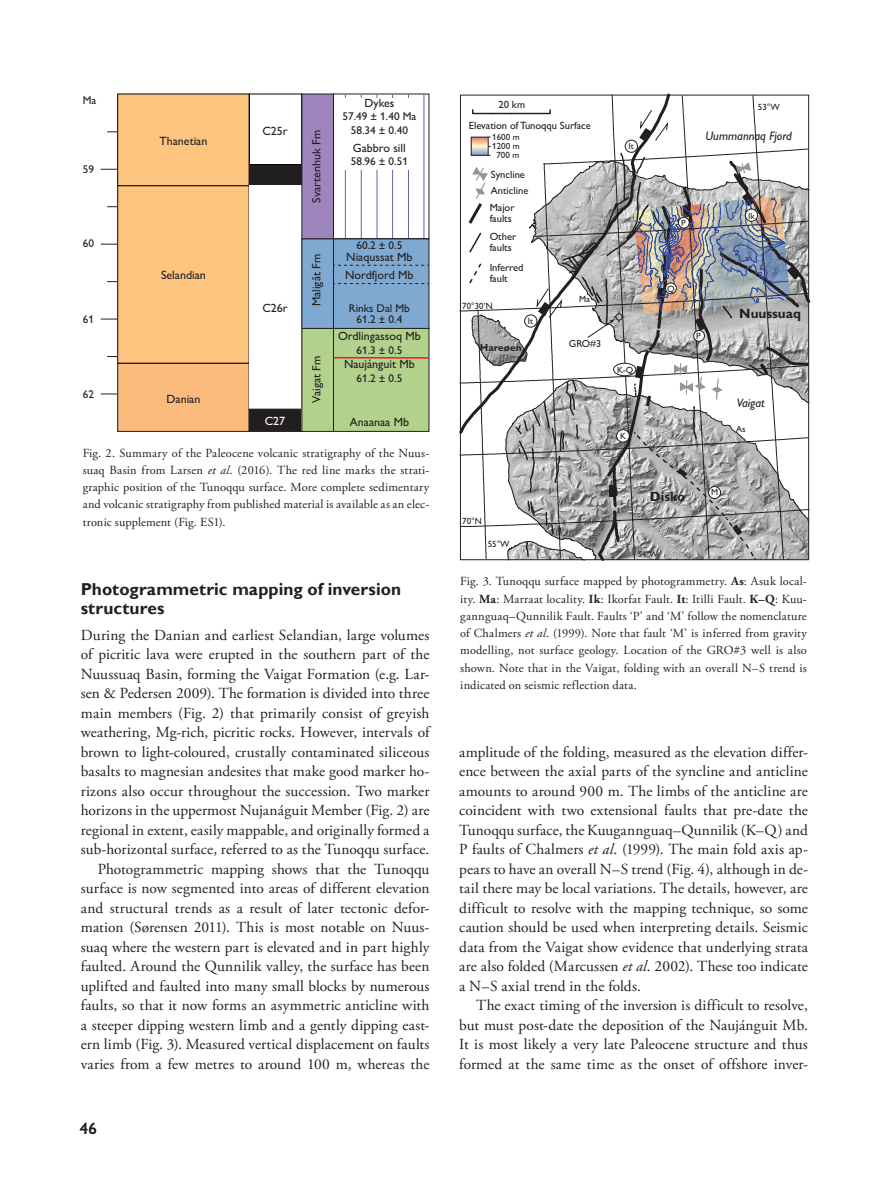
<style>
.page{position:relative;width:893px;height:1191px;background:#fff}
.page>*{position:absolute;margin:0;border:0;box-sizing:border-box;transform-origin:0 0}
.t1{font:700 17.25px/19.5px "Gill Sans";letter-spacing:.005em;color:#231f20}
.t2{font:16.5px "Gill Sans Alt One";color:#231f20}
.t3{font:15.3px/19.5px "Adobe Garamond Pro";letter-spacing:.005em;color:#231f20;text-align:justify}
.t4{font:700 13.5px "Gill Sans Alt One";color:#231f20}
.t5{font:12.3px/17.2px "Adobe Garamond Pro";letter-spacing:.01em;color:#231f20;text-align:justify}
.t6{font:italic 12.3px "Gill Sans Alt One";color:#231f20}
.t7{font:700 12.3px "Gill Sans Alt One";color:#231f20}
.t8{font:12px/18.5px "Gill Sans Alt One";color:#231f20}
.t9{font:12px "Gill Sans Alt One";color:#fff}
.t10{font:11.25px/11.4px "Gill Sans Alt One";color:#231f20;text-align:center}
.t11{font:10.5px/10.5px "Gill Sans Alt One";color:#231f20}
.t12{font:700 10.2px "Gill Sans Alt One";color:#231f20}
.t13{font:10.2px "Gill Sans Alt One";color:#231f20}
.t14{font:9.15px "Gill Sans Alt One";color:#231f20}
.t15{font:9px/17.9px "Gill Sans Alt One";color:#231f20;text-align:center}
.t16{font:8.25px "Gill Sans Alt One";color:#231f20}
.s1{font-style:italic}
.s2{font-weight:700}
</style>
<div class="page">
<svg style="left:101px;top:169px;width:16px;height:1px"></svg>
<svg style="left:101px;top:244px;width:16px;height:1px"></svg>
<svg style="left:101px;top:319px;width:16px;height:1px"></svg>
<svg style="left:101px;top:393px;width:16px;height:1px"></svg>
<div style="left:118px;top:363px;width:131px;height:68px;background:#fbbb7d"></div>
<div style="left:117px;top:363px;width:133px;height:69px;border:1px solid #231f20"></div>
<div style="left:117px;top:185px;width:133px;height:178px;background:#fdc580;border:1px solid #040508"></div>
<div style="left:118px;top:94px;width:131px;height:92px;background:#fdc580"></div>
<div style="left:117px;top:94px;width:133px;height:92px;border:1px solid #040508"></div>
<div style="left:249px;top:94px;width:53px;height:71px;border:1px solid #040508"></div>
<div style="left:249px;top:164px;width:53px;height:22px;border:1px solid #040508"></div>
<div style="left:249px;top:165px;width:53px;height:20px;background:#231f20"></div>
<div style="left:249px;top:185px;width:53px;height:224px;background:#fff"></div>
<div style="left:249px;top:409px;width:53px;height:23px;background:#231f20"></div>
<div style="left:302px;top:239px;width:127px;height:89px;background:#80a9d1"></div>
<div style="left:302px;top:328px;width:127px;height:103px;background:#b1d18d"></div>
<div style="left:301px;top:328px;width:128px;height:104px;border:1px solid #231f20"></div>
<div style="left:302px;top:94px;width:31px;height:145px;background:#9e85bd"></div>
<div style="left:301px;top:94px;width:33px;height:145px;border:1px solid #231f20"></div>
<svg style="left:333px;top:94px;width:96px;height:338px"></svg>
<hr style="left:334px;top:357px;width:95px;height:2px;background:#ee1d23">
<div style="left:340px;top:98px;width:80px;height:72px;background:#fff"></div>
<svg style="left:459px;top:94px;width:213px;height:467px"></svg>
<svg style="left:468px;top:95px;width:343px;height:466px"></svg>
<p class="t10" style="left:83px;top:95px;width:15px">Ma</p>
<p class="t8" style="left:364px;top:93px;width:32px">Dykes</p>
<p class="t10" style="left:342px;top:109px;width:75px;line-height:13.5px">57.49 ± 1.40 Ma<br>58.34 ± 0.40</p>
<p class="t8" style="left:353px;top:138px;width:54px">Gabbro sill</p>
<p class="t10" style="left:351px;top:156px;width:59px">58.96 ± 0.51</p>
<p class="t8" style="left:262px;top:121px;width:27px">C25r</p>
<p class="t8" style="left:307px;top:203px;width:74px;rotate:-90deg">Svartenhuk Fm</p>
<p class="t8" style="left:160px;top:131px;width:49px">Thanetian</p>
<p class="t10" style="left:83px;top:163px;width:13px">59</p>
<p class="t10" style="left:83px;top:237px;width:13px">60</p>
<p class="t10" style="left:83px;top:313px;width:13px">61</p>
<p class="t10" style="left:83px;top:388px;width:13px">62</p>
<p class="t8" style="left:161px;top:265px;width:46px">Selandian</p>
<p class="t8" style="left:167px;top:390px;width:35px">Danian</p>
<p class="t8" style="left:262px;top:298px;width:27px">C26r</p>
<p class="t9" style="left:265px;top:412px;width:22px">C27</p>
<p class="t8" style="left:307px;top:306px;width:54px;rotate:-90deg">Maligât Fm</p>
<p class="t8" style="left:307px;top:403px;width:48px;rotate:-90deg">Vaigat Fm</p>
<p class="t10" style="left:356px;top:239px;width:47px">60.2 ± 0.5</p>
<p class="t8" style="left:345px;top:247px;width:70px">Niaqussat Mb<br>Nordfjord Mb</p>
<p class="t10" style="left:349px;top:302px;width:63px">Rinks Dal Mb<br>61.2 ± 0.4</p>
<p class="t8" style="left:338px;top:327px;width:84px">Ordlingassoq Mb</p>
<p class="t10" style="left:356px;top:344px;width:47px">61.3 ± 0.5</p>
<p class="t8" style="left:344px;top:355px;width:72px">Naujánguit Mb</p>
<p class="t10" style="left:356px;top:372px;width:47px">61.2 ± 0.5</p>
<p class="t8" style="left:350px;top:412px;width:61px">Anaanaa Mb</p>
<p class="t5" style="left:83px;top:444px;width:348px">Fig. 2. Summary of the Paleocene volcanic stratigraphy of the Nuus&shy;suaq Basin from Larsen <span class="s1">et al</span>. (2016). The red line marks the strati&shy;graphic position of the Tunoqqu surface. More complete sedimentary and volcanic stratigraphy from published material is available as an elec&shy;tronic supplement (Fig. ES1).</p>
<p class="t1" style="left:81px;top:579px;width:322px">Photogrammetric mapping of inversion structures</p>
<p class="t3" style="left:81px;top:625px;width:350px;text-align:right">During the Danian and earliest Selandian, large volumes of picritic lava were erupted in the southern part of the Nuussuaq Basin, forming the Vaigat Formation (e.g. Lar&shy;sen &amp; Pedersen 2009). The formation is divided into three main members (Fig. 2) that primarily consist of greyish weathering, Mg-rich, picritic rocks. However, intervals of brown to light-coloured, crustally contaminated siliceous basalts to magnesian andesites that make good marker ho&shy;rizons also occur throughout the succession. Two marker horizons in the uppermost Nujanáguit Member (Fig. 2) are regional in extent, easily mappable, and originally formed a sub-horizontal surface, referred to as the Tunoqqu surface.<br>Photogrammetric mapping shows that the Tunoqqu surface is now segmented into areas of different elevation and structural trends as a result of later tectonic defor&shy;mation (Sørensen 2011). This is most notable on Nuus&shy;suaq where the western part is elevated and in part highly faulted. Around the Qunnilik valley, the surface has been uplifted and faulted into many small blocks by numerous faults, so that it now forms an asymmetric anticline with a steeper dipping western limb and a gently dipping east&shy;ern limb (Fig. 3). Measured vertical displacement on faults varies from a few metres to around 100 m, whereas the</p>
<p class="t2" style="left:80px;top:1117px;width:18px">46</p>
<p class="t11" style="left:499px;top:99px;width:28px">20 km</p>
<p class="t15" style="left:492px;top:128px;width:29px">1600 m<br>700 m</p>
<p class="t11" style="left:469px;top:120px;width:124px">Elevation of Tunoqqu Surface</p>
<p class="t11" style="left:491px;top:166px;width:39px;line-height:16px">Syncline<br>Anticline</p>
<p class="t15" style="left:492px;top:137px;width:29px">1200 m</p>
<p class="t11" style="left:490px;top:202px;width:26px">Major faults</p>
<p class="t11" style="left:490px;top:231px;width:28px">Other faults</p>
<p class="t11" style="left:490px;top:262px;width:35px">Inferred fault</p>
<p class="t15" style="left:462px;top:297px;width:32px;rotate:-1deg">70°30’N</p>
<p class="t15" style="left:528px;top:312px;width:7px">It</p>
<p class="t12" style="left:480px;top:340px;width:43px">Hareøen</p>
<p class="t15" style="left:579px;top:290px;width:12px">Ma</p>
<p class="t13" style="left:569px;top:336px;width:34px">GRO#3</p>
<p class="t15" style="left:628px;top:137px;width:7px">It</p>
<p class="t15" style="left:617px;top:360px;width:18px">K-Q</p>
<p class="t15" style="left:620px;top:427px;width:7px">K</p>
<p class="t15" style="left:758px;top:98px;width:23px">53°W</p>
<p class="t6" style="left:705px;top:127px;width:88px">Uummannaq Fjord</p>
<p class="t15" style="left:681px;top:214px;width:6px">P</p>
<p class="t14" style="left:667px;top:282px;width:9px">Q</p>
<p class="t15" style="left:696px;top:327px;width:6px">P</p>
<p class="t15" style="left:748px;top:206px;width:8px">Ik</p>
<p class="t4" style="left:739px;top:304px;width:63px">Nuussuaq</p>
<p class="t6" style="left:737px;top:394px;width:29px">Vaigat</p>
<p class="t15" style="left:736px;top:420px;width:11px">As</p>
<p class="t15" style="left:462px;top:512px;width:21px">70°N</p>
<p class="t15" style="left:488px;top:534px;width:23px">55°W</p>
<p class="t4" style="left:650px;top:487px;width:37px">Disko</p>
<p class="t16" style="left:638px;top:548px;width:21px">54°W</p>
<p class="t15" style="left:711px;top:483px;width:9px">M</p>
<p class="t5" style="left:460px;top:573px;width:348px">Fig. 3. Tunoqqu surface mapped by photogrammetry. <span class="s2">As</span>: Asuk local&shy;ity. <span class="s2">Ma</span>: Marraat locality. <span class="s2">Ik</span>: Ikorfat Fault. <span class="s2">It</span>: Itilli Fault. <span class="s2">K–Q</span>: Kuu&shy;gannguaq–Qunnilik Fault. Faults ‘P’ and ‘M’ follow the nomenclature of Chalmers <span class="s1">et al</span>. (1999). Note that fault ‘M’ is inferred from gravity modelling, not surface geology. Location of the GRO#3 well is also shown. Note that in the Vaigat, folding with an overall N–S trend is indicated on seismic reflection data.</p>
<p class="t7" style="left:605px;top:576px;width:48px">Figure 3</p>
<p class="t3" style="left:459px;top:742px;width:350px">amplitude of the folding, measured as the elevation differ&shy;ence between the axial parts of the syncline and anticline amounts to around 900 m. The limbs of the anticline are coincident with two extensional faults that pre-date the Tunoqqu surface, the Kuugannguaq–Qunnilik (K–Q) and P faults of Chalmers <span class="s1">et al</span>. (1999). The main fold axis ap&shy;pears to have an overall N–S trend (Fig. 4), although in de&shy;tail there may be local variations. The details, however, are difficult to resolve with the mapping technique, so some caution should be used when interpreting details. Seismic data from the Vaigat show evidence that underlying strata are also folded (Marcussen <span class="s1">et al</span>. 2002). These too indicate a N–S axial trend in the folds.</p>
<p class="t3" style="left:459px;top:996px;width:350px;text-indent:17px">The exact timing of the inversion is difficult to resolve, but must post-date the deposition of the Naujánguit Mb.<br>It is most likely a very late Paleocene structure and thus formed at the same time as the onset of offshore inver-</p>
</div>
